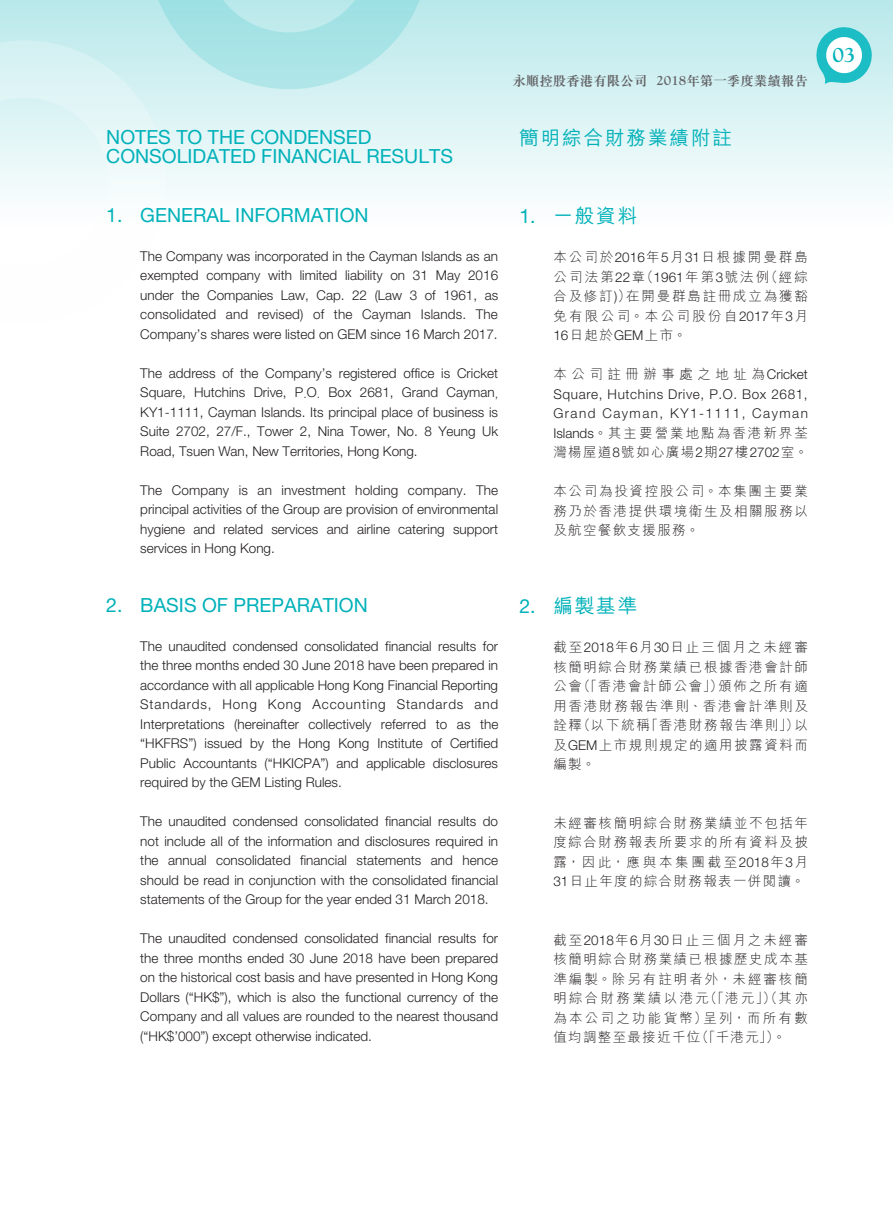
<style>
.page{position:relative;width:893px;height:1212px;background:#fff}
.page>*{position:absolute;margin:0;border:0;box-sizing:border-box;transform-origin:0 0}
.t1{font:700 21px "Goudy Std";color:#00b1b9}
.t2{font:19.5px/19.5px "Helvetica Neue LT Std";color:#00b1b9}
.t3{font:500 19.5px "M Hei HK";letter-spacing:.1em;color:#00b1b9}
.t4{font:300 13.5px/19.5px "Helvetica Neue LT Std";color:#231f20;text-align:justify}
.t5{font:300 13.5px/19.5px "M Hei HK";letter-spacing:.13em;color:#231f20;text-align:justify}
.t6{font:300 13.5px/19.5px "Helvetica Neue LT Std";letter-spacing:.045em;color:#231f20}
.t7{font:300 13.5px/19.5px "M Hei HK";letter-spacing:.15em;color:#231f20}
.t8{font:700 13.5px "M Sung HK";color:#636366}
.t9{font:300 13.5px "M Hei HK";letter-spacing:.335em;color:#231f20}
.s1{font-family:"Goudy Std"}
.s2{font-family:"Adobe Ming Std"}
.s3{font-family:"Helvetica Neue LT Std";font-weight:400}
.s4{font-family:"Helvetica Neue LT Std"}
</style>
<div class="page">
<svg style="left:0;top:0;width:893px;height:196px;background:#d8f2f3"></svg>
<svg style="left:0;top:40px;width:170px;height:156px;fill:#e2f5f6"></svg>
<svg style="left:145px;top:0;width:289px;height:89px;background:#b5e7e9"></svg>
<svg style="left:815px;top:26px;width:58px;height:58px"></svg>
<h2 class="t2" style="left:106px;top:127px;width:348px">NOTES TO THE CONDENSED<br>CONSOLIDATED FINANCIAL RESULTS</h2>
<p class="t8" style="left:512px;top:74px;width:297px">永順控股香港有限公司 <span class="s1">2018</span>年第一季度業績報告</p>
<h2 class="t3" style="left:519px;top:124px;width:214px">簡明綜合財務業績附註</h2>
<h2 class="t2" style="left:106px;top:205px;width:264px">1. GENERAL INFORMATION</h2>
<p class="t4" style="left:140px;top:246px;width:359px">The Company was incorporated in the Cayman Islands as an exempted company with limited liability on 31 May 2016 under the Companies Law, Cap. 22 (Law 3 of 1961, as consolidated and revised) of the Cayman Islands. The Company’s shares were listed on GEM since 16 March 2017.</p>
<p class="t4" style="left:140px;top:363px;width:359px">The address of the Company’s registered office is Cricket Square, Hutchins Drive, P<span class="s2">.</span>O<span class="s2">.</span> Box 2681, Grand Cayman<span class="s2">, </span>KY1-1111, Cayman Islands. Its principal place of business is Suite 2702, 27/F., Tower 2, Nina Tower, No. 8 Yeung Uk Road, Tsuen Wan, New Territories, Hong Kong.</p>
<p class="t4" style="left:140px;top:480px;width:359px">The Company is an investment holding company. The principal activities of the Group are provision of environmental hygiene and related services and airline catering support services in Hong Kong.</p>
<h2 class="t2" style="left:106px;top:595px;width:263px">2. BASIS OF PREPARATION</h2>
<p class="t4" style="left:140px;top:636px;width:360px">The unaudited condensed consolidated financial results for the three months ended 30 June 2018 have been prepared in accordance with all applicable Hong Kong Financial Reporting Standards, Hong Kong Accounting Standards and Interpretations (hereinafter collectively referred to as the “HKFRS”) issued by the Hong Kong Institute of Certified Public Accountants (“HKICPA”) and applicable disclosures required by the GEM Listing Rules.</p>
<p class="t4" style="left:140px;top:811px;width:359px">The unaudited condensed consolidated financial results do not include all of the information and disclosures required in the annual consolidated financial statements and hence should be read in conjunction with the consolidated financial statements of the Group for the year ended 31 March 2018.</p>
<p class="t4" style="left:140px;top:928px;width:359px">The unaudited condensed consolidated financial results for the three months ended 30 June 2018 have been prepared on the historical cost basis and have presented in Hong Kong Dollars (“HK$”), which is also the functional currency of the Company and all values are rounded to the nearest thousand (“HK$’000”) except otherwise indicated.</p>
<h2 class="t3" style="left:519px;top:202px;width:119px"><span class="s3">1.</span> 一般資料</h2>
<p class="t5" style="left:553px;top:247px;width:256px">本公司於<span class="s4">2016</span>年<span class="s4">5</span>月<span class="s4">31</span>日根據開曼群島公司法第<span class="s4">22</span>章（<span class="s4">1961</span>年第<span class="s4">3</span>號法例（經綜合及修訂<span class="s4">)</span>）在開曼群島註冊成立為獲豁免有限公司。本公司股份自<span class="s4">2017</span>年<span class="s4">3</span>月<span class="s4">16</span>日起於<span class="s4">GEM</span>上市。</p>
<p class="t9" style="left:553px;top:367px;width:256px">本公司註冊辦事處之地址為<span class="s4">Cricket</span></p>
<p class="t6" style="left:553px;top:384px;width:256px">Square, Hutchins Drive, P.O. Box 2681,<br>Grand Cayman, KY1-1111, Cayman</p>
<p class="t7" style="left:553px;top:423px;width:256px"><span class="s4">Islands</span>。其主要營業地點為香港新界荃灣楊屋道<span class="s4">8</span>號如心廣場<span class="s4">2</span>期<span class="s4">27</span>樓<span class="s4">2702</span>室。</p>
<p class="t5" style="left:553px;top:481px;width:256px">本公司為投資控股公司。本集團主要業務乃於香港提供環境衛生及相關服務以及航空餐飲支援服務。</p>
<h2 class="t3" style="left:519px;top:592px;width:119px"><span class="s3">2.</span> 編製基準</h2>
<p class="t5" style="left:553px;top:637px;width:256px">截至<span class="s4">2018</span>年<span class="s4">6</span>月<span class="s4">30</span>日止三個月之未經審核簡明綜合財務業績已根據香港會計師公會（「香港會計師公會」）頒佈之所有適用香港財務報告準則、香港會計準則及詮釋（以下統稱「香港財務報告準則」）以及<span class="s4">GEM</span>上市規則規定的適用披露資料而編製。</p>
<p class="t5" style="left:553px;top:813px;width:256px">未經審核簡明綜合財務業績並不包括年度綜合財務報表所要求的所有資料及披露，因此，應與本集團截至<span class="s4">2018</span>年<span class="s4">3</span>月<span class="s4">31</span>日止年度的綜合財務報表一併閱讀。</p>
<p class="t5" style="left:553px;top:930px;width:256px">截至<span class="s4">2018</span>年<span class="s4">6</span>月<span class="s4">30</span>日止三個月之未經審核簡明綜合財務業績已根據歷史成本基準編製。除另有註明者外，未經審核簡明綜合財務業績以港元（「港元」）（其亦為本公司之功能貨幣）呈列，而所有數值均調整至最接近千位（「千港元」）。</p>
<h1 class="t1" style="left:832px;top:43px;width:25px">03</h1>
</div>
